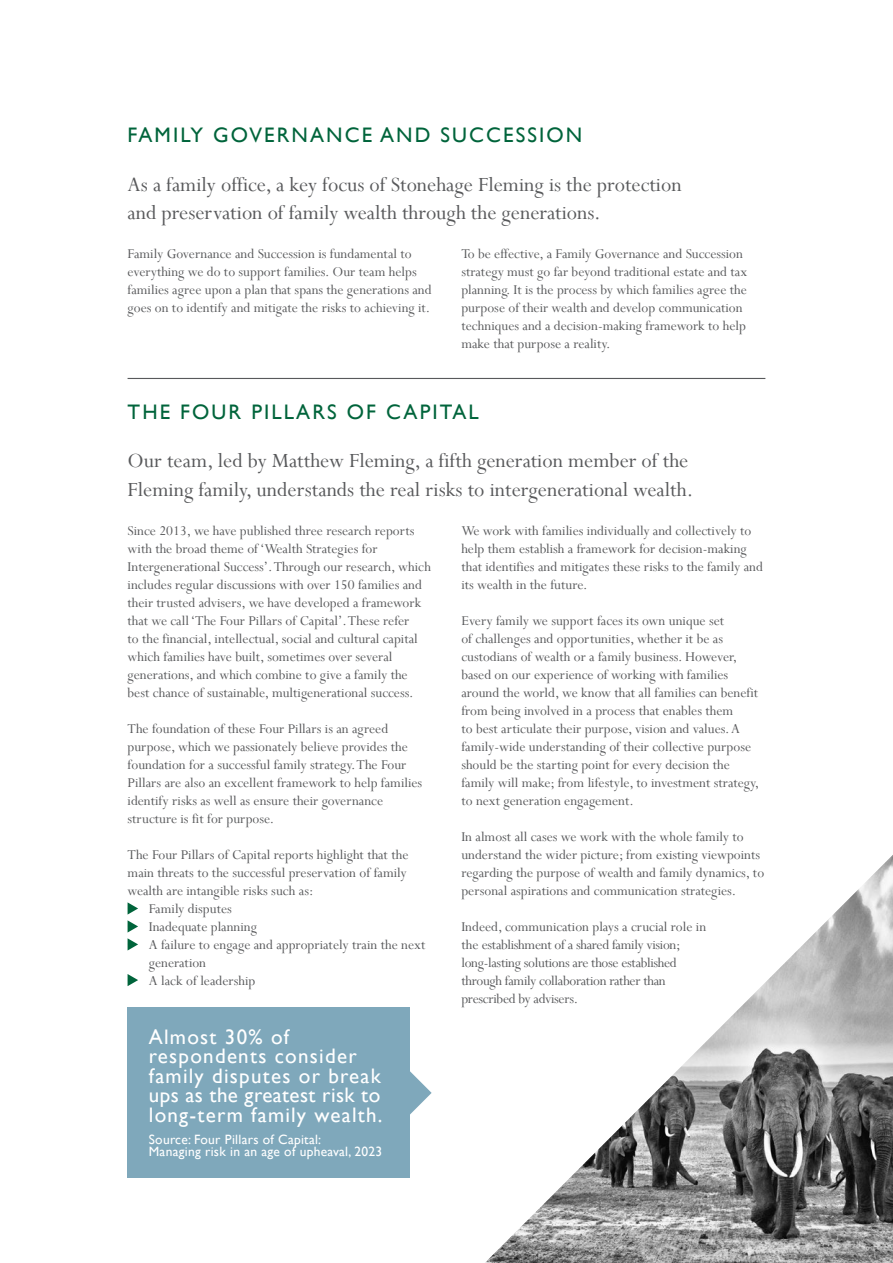
<style>
.page{position:relative;width:893px;height:1263px;background:#fff}
.page>*{position:absolute;margin:0;border:0;box-sizing:border-box;transform-origin:0 0}
.t1{font:22.5px/28.5px "Perpetua";color:#58595b}
.t2{font:21px/19.5px "Gill Sans";letter-spacing:.06em;color:#fff}
.t3{font:21px "Gill Sans";letter-spacing:.1em;color:#00643b}
.t4{font:15px/18px "Perpetua";color:#58595b}
.t5{font:15px/18px "Perpetua";letter-spacing:-.02em;color:#58595b}
.t6{font:13.5px/12px "Gill Sans";letter-spacing:.02em;color:#fff}
</style>
<div class="page">
<img style="left:485px;top:855px;width:408px;height:408px">
<hr style="left:128px;top:378px;width:637px;height:1px;background:#58595b">
<div style="left:128px;top:1008px;width:282px;height:170px;background:#7fa8bb"></div>
<svg style="left:410px;top:1071px;width:22px;height:44px"></svg>
<svg style="left:128px;top:902px;width:10px;height:12px"></svg>
<svg style="left:128px;top:938px;width:10px;height:12px"></svg>
<svg style="left:128px;top:920px;width:10px;height:12px"></svg>
<svg style="left:128px;top:974px;width:10px;height:12px"></svg>
<h2 class="t3" style="left:128px;top:123px;width:456px">FAMILY GOVERNANCE AND SUCCESSION</h2>
<h1 class="t1" style="left:128px;top:169px;width:556px">As a family office, a key focus of Stonehage Fleming is the protection and preservation of family wealth through the generations.</h1>
<p class="t4" style="left:128px;top:245px;width:305px">Family Governance and Succession is fundamental to everything we do to support families. Our team helps families agree upon a plan that spans the generations and goes on to identify and mitigate the risks to achieving it.</p>
<p class="t4" style="left:461px;top:245px;width:287px">To be effective, a Family Governance and Succession strategy must go far beyond traditional estate and tax planning. It is the process by which families agree the purpose of their wealth and develop communication techniques and a decision-making framework to help make that purpose a reality.</p>
<h2 class="t3" style="left:128px;top:399px;width:353px">THE FOUR PILLARS OF CAPITAL</h2>
<h1 class="t1" style="left:128px;top:446px;width:567px">Our team, led by Matthew Fleming, a fifth generation member of the<br>Fleming family, understands the real risks to intergenerational wealth.</h1>
<p class="t4" style="left:128px;top:521px;width:305px">Since 2013, we have published three research reports with the broad theme of ‘Wealth Strategies for Intergenerational Success’. Through our research, which includes regular discussions with over 150 families and their trusted advisers, we have developed a framework that we call ‘The Four Pillars of Capital’. These refer<br>to the financial, intellectual, social and cultural capital which families have built, sometimes over several generations, and which combine to give a family the best chance of sustainable, multigenerational success.</p>
<p class="t4" style="left:128px;top:719px;width:296px">The foundation of these Four Pillars is an agreed purpose, which we passionately believe provides the foundation for a successful family strategy. The Four Pillars are also an excellent framework to help families identify risks as well as ensure their governance structure is fit for purpose.</p>
<p class="t4" style="left:128px;top:845px;width:282px;text-align:justify">The Four Pillars of Capital reports highlight that the main threats to the successful preservation of family wealth are intangible risks such as:</p>
<p class="t4" style="left:128px;top:899px;width:106px">• Family disputes</p>
<p class="t4" style="left:128px;top:917px;width:131px">• Inadequate planning</p>
<p class="t4" style="left:149px;top:935px;width:278px;text-indent:-21px">• A failure to engage and appropriately train the next generation</p>
<p class="t4" style="left:128px;top:971px;width:129px">• A lack of leadership</p>
<h2 class="t2" style="left:149px;top:1026px;width:235px">Almost 30% of respondents consider family disputes or break ups as the greatest risk to long-term family wealth.</h2>
<p class="t6" style="left:149px;top:1133px;width:235px">Source: Four Pillars of Capital:<br>Managing risk in an age of upheaval, 2023</p>
<p class="t4" style="left:461px;top:521px;width:303px">We work with families individually and collectively to help them establish a framework for decision-making that identifies and mitigates these risks to the family and its wealth in the future.</p>
<p class="t4" style="left:461px;top:611px;width:299px">Every family we support faces its own unique set<br>of challenges and opportunities, whether it be as custodians of wealth or a family business. However, based on our experience of working with families around the world, we know that all families can benefit from being involved in a process that enables them<br>to best articulate their purpose, vision and values. A family-wide understanding of their collective purpose should be the starting point for every decision the family will make; from lifestyle, to investment strategy, to next generation engagement.</p>
<p class="t4" style="left:461px;top:827px;width:304px">In almost all cases we work with the whole family to understand the wider picture; from existing viewpoints regarding the purpose of wealth and family dynamics, to personal aspirations and communication strategies.</p>
<p class="t5" style="left:461px;top:917px;width:246px">Indeed, communication plays a crucial role in the establishment of a shared family vision; long-lasting solutions are those established through family collaboration rather than prescribed by advisers.</p>
</div>
